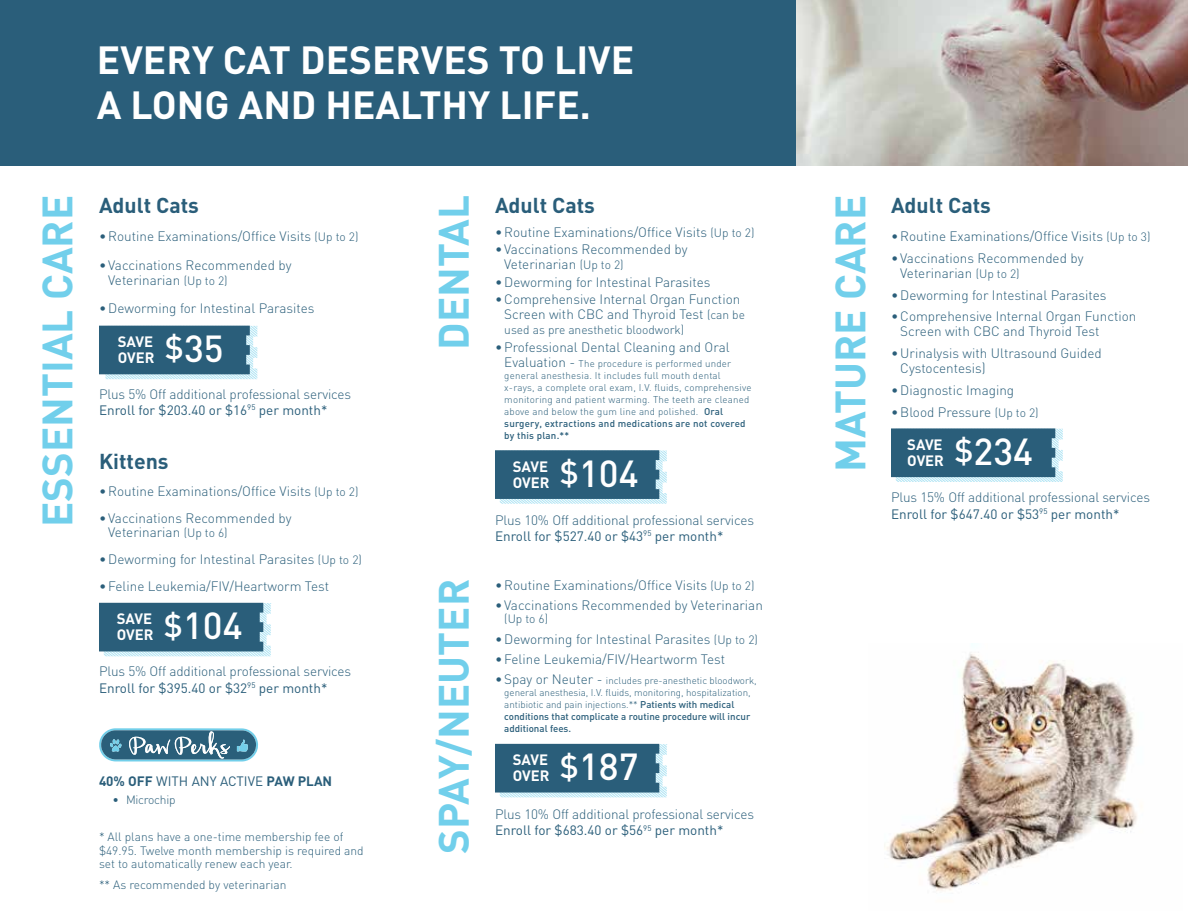
<style>
.page{position:relative;width:1188px;height:918px;background:#fff}
.page>*{position:absolute;margin:0;border:0;box-sizing:border-box;transform-origin:0 0}
.t1{font:700 41.85px "DIN";color:#71cfeb}
.t2{font:700 38.85px/44.5px "DIN";color:#fff}
.t3{font:700 21.3px "DIN";color:#2a5e7a}
.t4{font:700 14.85px/15.9px "DIN";color:#fff}
.t5{font:300 13.5px/15px "DIN";color:#2a5e7a}
.t6{font:700 13.5px "DIN";color:#2a5e7a}
.t7{font:300 12px/13.5px "DIN";color:#2a5e7a}
.t8{font:300 12px "DIN";letter-spacing:-.02em;color:#2a5e7a}
.t9{font:300 9.75px/12px "DIN";letter-spacing:.02em;color:#2a5e7a}
.t10{font:300 9.75px/12px "DIN";color:#2a5e7a}
.s1{font-size:12px}
.s2{font-weight:500;font-size:37.2px}
.s3{font-weight:400}
.s4{font-size:13.5px}
.s5{font-weight:500}
</style>
<div class="page">
<svg style="left:495px;top:450px;width:172px;height:54px;background:#42738c"></svg>
<svg style="left:495px;top:744px;width:172px;height:53px;background:#40718a"></svg>
<svg style="left:891px;top:428px;width:172px;height:54px;background:#42738c"></svg>
<svg style="left:99px;top:603px;width:172px;height:53px;background:#40718a"></svg>
<svg style="left:99px;top:326px;width:159px;height:53px;background:#42738c"></svg>
<svg style="left:99px;top:728px;width:159px;height:34px;background:#5e8ea4"></svg>
<img style="left:884px;top:643px;width:253px;height:248px">
<div style="left:0;top:0;width:796px;height:166px;background:#2a5e7a"></div>
<img style="left:796px;top:0;width:392px;height:166px">
<h2 class="t2" style="left:97px;top:36px;width:539px">EVERY CAT DESERVES TO LIVE<br>A LONG AND HEALTHY LIFE.</h2>
<h1 class="t1" style="left:30px;top:527px;width:333px;rotate:-90deg">ESSENTIAL CARE</h1>
<h1 class="t1" style="left:427px;top:350px;width:156px;rotate:-90deg">DENTAL</h1>
<h3 class="t3" style="left:99px;top:191px;width:102px">Adult Cats</h3>
<p class="t5" style="left:99px;top:229px;width:261px">•Routine Examinations/Office Visits <span class="s1">(Up to 2)</span></p>
<p class="t5" style="left:108px;top:257px;width:185px;text-indent:-9px">• Vaccinations Recommended by<br>Veterinarian <span class="s1">(Up to 2)</span></p>
<p class="t5" style="left:99px;top:301px;width:217px">•Deworming for Intestinal Parasites</p>
<p class="t4" style="left:118px;top:333px;width:107px">SAVE<br>OVER <sup>$</sup><span class="s2">35</span></p>
<p class="t5" style="left:99px;top:386px;width:254px;line-height:16.2px">Plus 5% Off additional professional services<br><span class="s3">Enroll for $203.40 or $16</span><sup>95</sup> <span class="s3">per month*</span></p>
<h3 class="t3" style="left:99px;top:448px;width:71px">Kittens</h3>
<p class="t5" style="left:99px;top:484px;width:261px">•Routine Examinations/Office Visits <span class="s1">(Up to 2)</span></p>
<p class="t5" style="left:108px;top:511px;width:185px;line-height:13.5px;text-indent:-9px">• Vaccinations Recommended by<br>Veterinarian <span class="s1">(Up to 6)</span></p>
<p class="t5" style="left:99px;top:551px;width:264px">•Deworming for Intestinal Parasites <span class="s1">(Up to 2)</span></p>
<p class="t5" style="left:99px;top:578px;width:232px">• Feline Leukemia/FIV/Heartworm Test</p>
<h1 class="t1" style="left:427px;top:854px;width:276px;rotate:-90deg">SPAY/NEUTER</h1>
<p class="t4" style="left:117px;top:610px;width:127px">SAVE<br>OVER <sup>$</sup><span class="s2">104</span></p>
<p class="t5" style="left:99px;top:663px;width:254px;line-height:16.2px">Plus 5% Off additional professional services<br><span class="s3">Enroll for $395.40 or $32</span><sup>95</sup> <span class="s3">per month*</span></p>
<p class="t6" style="left:99px;top:772px;width:235px">40% OFF <span class="s3">WITH ANY ACTIVE</span> PAW PLAN</p>
<p class="t8" style="left:112px;top:792px;width:65px">• Microchip</p>
<p class="t7" style="left:99px;top:830px;width:266px">* All plans have a one-time membership fee of $49.95. Twelve month membership is required and set to automatically renew each year.</p>
<p class="t7" style="left:99px;top:877px;width:189px">** As recommended by veterinarian</p>
<h3 class="t3" style="left:495px;top:191px;width:102px">Adult Cats</h3>
<p class="t5" style="left:495px;top:224px;width:261px">•Routine Examinations/Office Visits <span class="s1">(Up to 2)</span></p>
<p class="t5" style="left:504px;top:242px;width:185px;text-indent:-9px">• Vaccinations Recommended by<br>Veterinarian <span class="s1">(Up to 2)</span></p>
<p class="t5" style="left:495px;top:274px;width:217px">•Deworming for Intestinal Parasites</p>
<p class="t5" style="left:504px;top:292px;width:242px;text-indent:-9px">•Comprehensive Internal Organ Function<br>Screen with CBC and Thyroid Test <span class="s1">(can be</span></p>
<p class="t7" style="left:504px;top:323px;width:182px">used as pre anesthetic bloodwork)</p>
<p class="t5" style="left:495px;top:339px;width:236px">•Professional Dental Cleaning and Oral</p>
<p class="t9" style="left:504px;top:357px;width:249px"><span class="s4">Evaluation -</span> The procedure is performed under general anesthesia. It includes full mouth dental x-rays, a complete oral exam, I.V. fluids, comprehensive monitoring and patient warming. The teeth are cleaned above and below the gum line and polished. <span class="s5">Oral surgery, extractions and medications are not covered by this plan.**</span></p>
<p class="t4" style="left:513px;top:458px;width:127px">SAVE<br>OVER <sup>$</sup><span class="s2">104</span></p>
<p class="t5" style="left:495px;top:512px;width:261px;line-height:16.2px">Plus 10% Off additional professional services<br><span class="s3">Enroll for $527.40 or $43</span><sup>95</sup> <span class="s3">per month*</span></p>
<p class="t5" style="left:495px;top:577px;width:261px">•Routine Examinations/Office Visits <span class="s1">(Up to 2)</span></p>
<p class="t5" style="left:495px;top:598px;width:269px">• Vaccinations Recommended by Veterinarian</p>
<p class="t7" style="left:504px;top:612px;width:45px">(Up to 6)</p>
<p class="t5" style="left:495px;top:631px;width:264px">•Deworming for Intestinal Parasites <span class="s1">(Up to 2)</span></p>
<p class="t5" style="left:495px;top:652px;width:232px">•Feline Leukemia/FIV/Heartworm Test</p>
<p class="t10" style="left:504px;top:675px;width:254px;text-indent:-9px"><span class="s4">•Spay or Neuter -</span> includes pre-anesthetic bloodwork, general anesthesia, I.V. fluids, monitoring, hospitalization, antibiotic and pain injections.** <span class="s5">Patients with medical conditions that complicate a routine procedure will incur additional fees.</span></p>
<p class="t4" style="left:513px;top:751px;width:127px">SAVE<br>OVER <sup>$</sup><span class="s2">187</span></p>
<p class="t5" style="left:495px;top:806px;width:261px;line-height:16.2px">Plus 10% Off additional professional services<br><span class="s3">Enroll for $683.40 or $56</span><sup>95</sup> <span class="s3">per month*</span></p>
<h1 class="t1" style="left:823px;top:472px;width:279px;rotate:-90deg">MATURE CARE</h1>
<h3 class="t3" style="left:891px;top:191px;width:102px">Adult Cats</h3>
<p class="t5" style="left:891px;top:229px;width:261px">•Routine Examinations/Office Visits <span class="s1">(Up to 3)</span></p>
<p class="t5" style="left:900px;top:250px;width:185px;text-indent:-9px">• Vaccinations Recommended by<br>Veterinarian <span class="s1">(Up to 2)</span></p>
<p class="t5" style="left:891px;top:287px;width:217px">•Deworming for Intestinal Parasites</p>
<p class="t5" style="left:900px;top:309px;width:238px;text-indent:-9px">•Comprehensive Internal Organ Function<br>Screen with CBC and Thyroid Test</p>
<p class="t5" style="left:900px;top:346px;width:203px;text-indent:-9px">•Urinalysis with Ultrasound Guided<br>Cystocentesis)</p>
<p class="t5" style="left:891px;top:382px;width:125px">•Diagnostic Imaging</p>
<p class="t5" style="left:891px;top:404px;width:149px">•Blood Pressure <span class="s1">(Up to 2)</span></p>
<p class="t4" style="left:907px;top:436px;width:127px">SAVE<br>OVER <sup>$</sup><span class="s2">234</span></p>
<p class="t5" style="left:891px;top:489px;width:261px;line-height:16.2px">Plus 15% Off additional professional services<br><span class="s3">Enroll for $647.40 or $53</span><sup>95</sup> <span class="s3">per month*</span></p>
</div>
